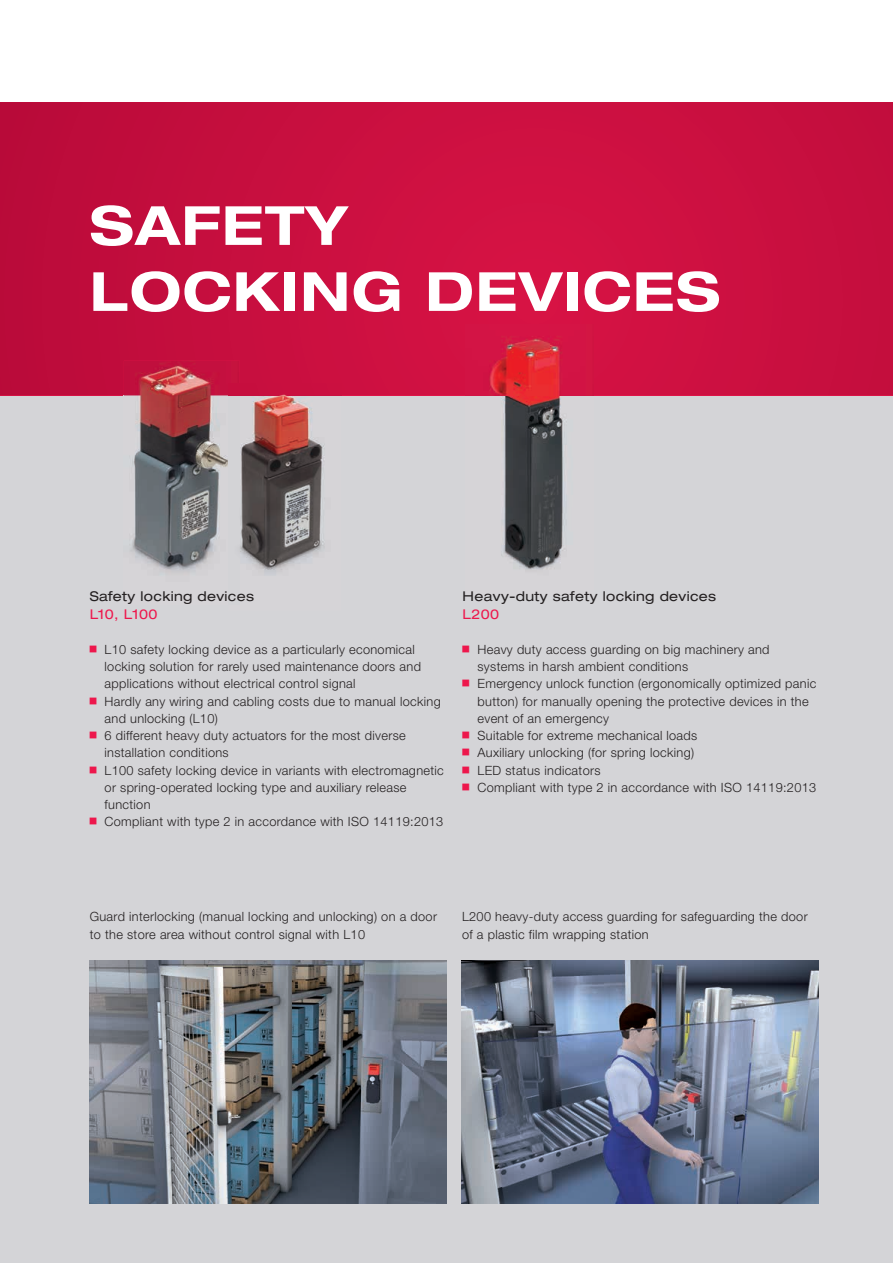
<style>
.page{position:relative;width:893px;height:1263px;background:#fff}
.page>*{position:absolute;margin:0;border:0;box-sizing:border-box;transform-origin:0 0}
.t1{font:700 expanded 54px/66px "Helvetica Neue LT Pro";letter-spacing:.025em;color:#fff}
.t2{font:expanded 13.5px "Helvetica Neue LT Pro";letter-spacing:.025em;color:#231f20}
.t3{font:expanded 13.5px "Helvetica Neue LT Pro";letter-spacing:.025em;color:#ed174c}
.t4{font:300 12.75px/17.2px "Helvetica Neue LT Pro";letter-spacing:.025em;color:#231f20}
</style>
<div class="page">
<div style="left:0;top:395px;width:893px;height:868px;background:#d4d4d7"></div>
<svg style="left:0;top:102px;width:893px;height:293px;background:#c80f3f"></svg>
<img style="left:462px;top:960px;width:356px;height:243px">
<img style="left:90px;top:960px;width:356px;height:243px">
<img style="left:240px;top:395px;width:101px;height:178px">
<img style="left:240px;top:384px;width:101px;height:11px">
<img style="left:466px;top:325px;width:128px;height:245px">
<img style="left:124px;top:361px;width:116px;height:211px">
<svg style="left:228px;top:384px;width:12px;height:11px"></svg>
<h1 class="t1" style="left:90px;top:190px;width:632px">SAFETY<br>LOCKING DEVICES</h1>
<p class="t2" style="left:90px;top:587px;width:166px">Safety locking devices</p>
<p class="t3" style="left:90px;top:605px;width:69px">L10, L100</p>
<p class="t2" style="left:463px;top:587px;width:255px">Heavy-duty safety locking devices</p>
<p class="t3" style="left:463px;top:605px;width:38px">L200</p>
<p class="t4" style="left:105px;top:640px;width:341px">L10 safety locking device as a particularly economical locking solution for rarely used maintenance doors and applications without electrical control signal<br>Hardly any wiring and cabling costs due to manual locking and unlocking (L10)<br>6 different heavy duty actuators for the most diverse installation conditions<br>L100 safety locking device in variants with electromagnetic or spring-operated locking type and auxiliary release function<br>Compliant with type 2 in accordance with ISO 14119:2013</p>
<p class="t4" style="left:477px;top:640px;width:340px">Heavy duty access guarding on big machinery and systems in harsh ambient conditions<br>Emergency unlock function (ergonomically optimized panic button) for manually opening the protective devices in the event of an emergency<br>Suitable for extreme mechanical loads<br>Auxiliary unlocking (for spring locking)<br>LED status indicators<br>Compliant with type 2 in accordance with ISO 14119:2013</p>
<p class="t4" style="left:90px;top:907px;width:349px;line-height:18px">Guard interlocking (manual locking and unlocking) on a door to the store area without control signal with L10</p>
<p class="t4" style="left:462px;top:907px;width:347px;line-height:18px">L200 heavy-duty access guarding for safeguarding the door of a plastic film wrapping station</p>
</div>
